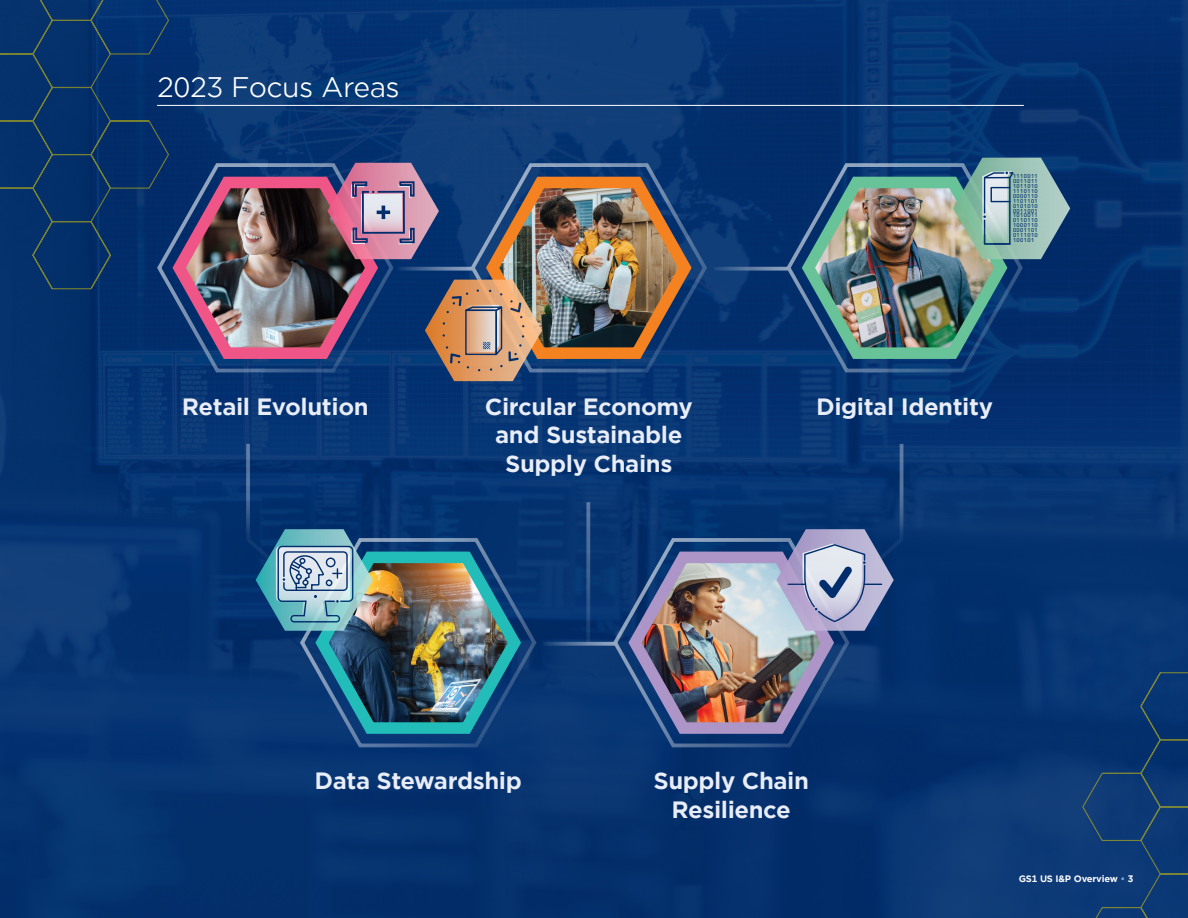
<style>
.page{position:relative;width:1188px;height:918px;background:#002d6c}
.page>*{position:absolute;margin:0;border:0;box-sizing:border-box;transform-origin:0 0}
.t1{font:27px "Gotham Office";letter-spacing:-.02em;color:#fff}
.t2{font:700 22.5px/28.5px "Gotham Office";letter-spacing:-.02em;color:#e8edf7;text-align:center}
.t3{font:700 9px "Gotham Office";letter-spacing:-.02em;color:#fff}
.t4{font:5.4px/4.9px "OCRB Std";letter-spacing:-.05em;color:#002d6c;text-align:justify}
.s1{color:#7da7d8}
.s2{font-weight:400;color:#58595b}
</style>
<div class="page">
<hr style="left:157px;top:105px;width:867px;height:1px;background:#fff">
<svg style="left:0;top:0;width:170px;height:290px"></svg>
<svg style="left:1081px;top:671px;width:107px;height:247px"></svg>
<svg style="left:586px;top:502px;width:4px;height:140px"></svg>
<svg style="left:468px;top:160px;width:241px;height:214px"></svg>
<svg style="left:155px;top:160px;width:241px;height:214px"></svg>
<svg style="left:714px;top:267px;width:70px;height:4px"></svg>
<svg style="left:355px;top:540px;width:184px;height:208px"></svg>
<svg style="left:611px;top:538px;width:183px;height:211px"></svg>
<svg style="left:543px;top:642px;width:73px;height:4px"></svg>
<svg style="left:784px;top:253px;width:218px;height:121px"></svg>
<img style="left:244px;top:440px;width:284px;height:300px">
<img style="left:622px;top:440px;width:284px;height:300px">
<img style="left:795px;top:158px;width:275px;height:207px">
<img style="left:166px;top:163px;width:532px;height:218px">
<p class="t1" style="left:157px;top:69px;width:244px">2023 Focus Areas</p>
<p class="t2" style="left:182px;top:392px;width:188px">Retail Evolution</p>
<p class="t2" style="left:485px;top:392px;width:210px">Circular Economy and Sustainable<br>Supply Chains</p>
<p class="t4" style="left:1013px;top:174px;width:27px">1110011<br>0011011<br>1011010<br>1110110<br>0000110<br>1101101<br>0101010<br>0011001<br>1010011<br>0110110<br>1000110<br>0001101<br>0111010<br>100101</p>
<p class="t2" style="left:816px;top:392px;width:178px">Digital Identity</p>
<p class="t2" style="left:315px;top:767px;width:209px">Data Stewardship</p>
<p class="t2" style="left:653px;top:767px;width:157px">Supply Chain<br>Resilience</p>
<p class="t3" style="left:1019px;top:873px;width:116px">GS1 US I&amp;P Overview <span class="s1">•</span> <span class="s2">3</span></p>
</div>
